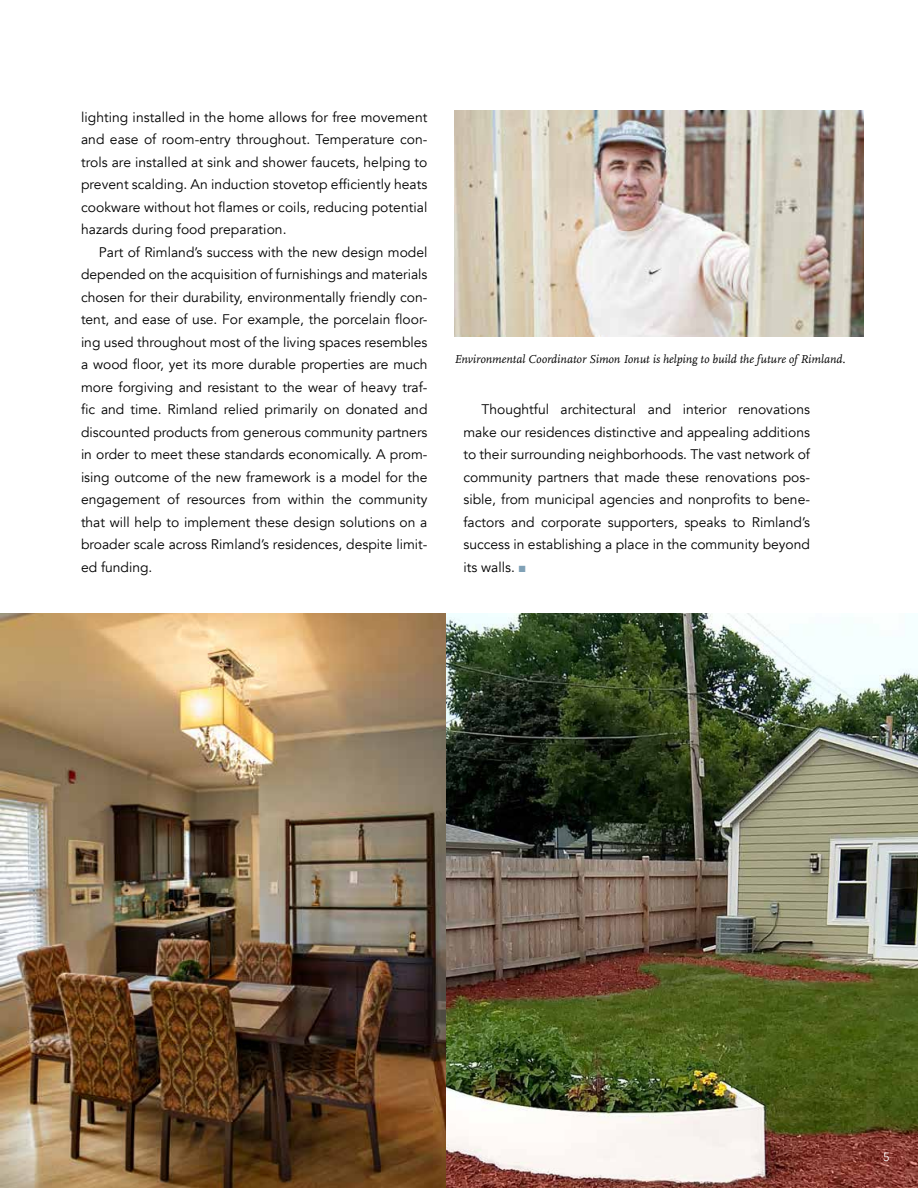
<style>
.page{position:relative;width:918px;height:1188px;background:#fff}
.page>*{position:absolute;margin:0;border:0;box-sizing:border-box;transform-origin:0 0}
.t1{font:13.8px/22.5px "Avenir";color:#000;text-align:justify}
.t2{font:italic 12px "Scala Offc";color:#000}
.t3{font:12px "Avenir";color:#fff}
.s1{color:#80a1b6}
</style>
<div class="page">
<img style="left:446px;top:614px;width:472px;height:574px">
<img style="left:1px;top:614px;width:445px;height:574px">
<img style="left:454px;top:110px;width:410px;height:226px">
<p class="t1" style="left:81px;top:106px;width:348px">lighting installed in the home allows for free movement and ease of room-entry throughout. Temperature con&shy;trols are installed at sink and shower faucets, helping to prevent scalding. An induction stovetop efficiently heats cookware without hot flames or coils, reducing potential hazards during food preparation.</p>
<p class="t1" style="left:81px;top:241px;width:348px;text-indent:18px">Part of Rimland’s success with the new design model depended on the acquisition of furnishings and materials chosen for their durability, environmentally friendly con&shy;tent, and ease of use. For example, the porcelain floor&shy;ing used throughout most of the living spaces resembles a wood floor, yet its more durable properties are much more forgiving and resistant to the wear of heavy traf&shy;fic and time. Rimland relied primarily on donated and discounted products from generous community partners in order to meet these standards economically. A prom&shy;ising outcome of the new framework is a model for the engagement of resources from within the community that will help to implement these design solutions on a broader scale across Rimland’s residences, despite limit&shy;ed funding.</p>
<p class="t2" style="left:454px;top:352px;width:392px">Environmental Coordinator Simon Ionut is helping to build the future of Rimland.</p>
<p class="t1" style="left:464px;top:398px;width:348px;text-indent:18px">Thoughtful architectural and interior renovations make our residences distinctive and appealing additions to their surrounding neighborhoods. The vast network of community partners that made these renovations pos&shy;sible, from municipal agencies and nonprofits to bene&shy;factors and corporate supporters, speaks to Rimland’s success in establishing a place in the community beyond its walls. <span class="s1">■</span></p>
<p class="t3" style="left:883px;top:1150px;width:8px">5</p>
</div>
